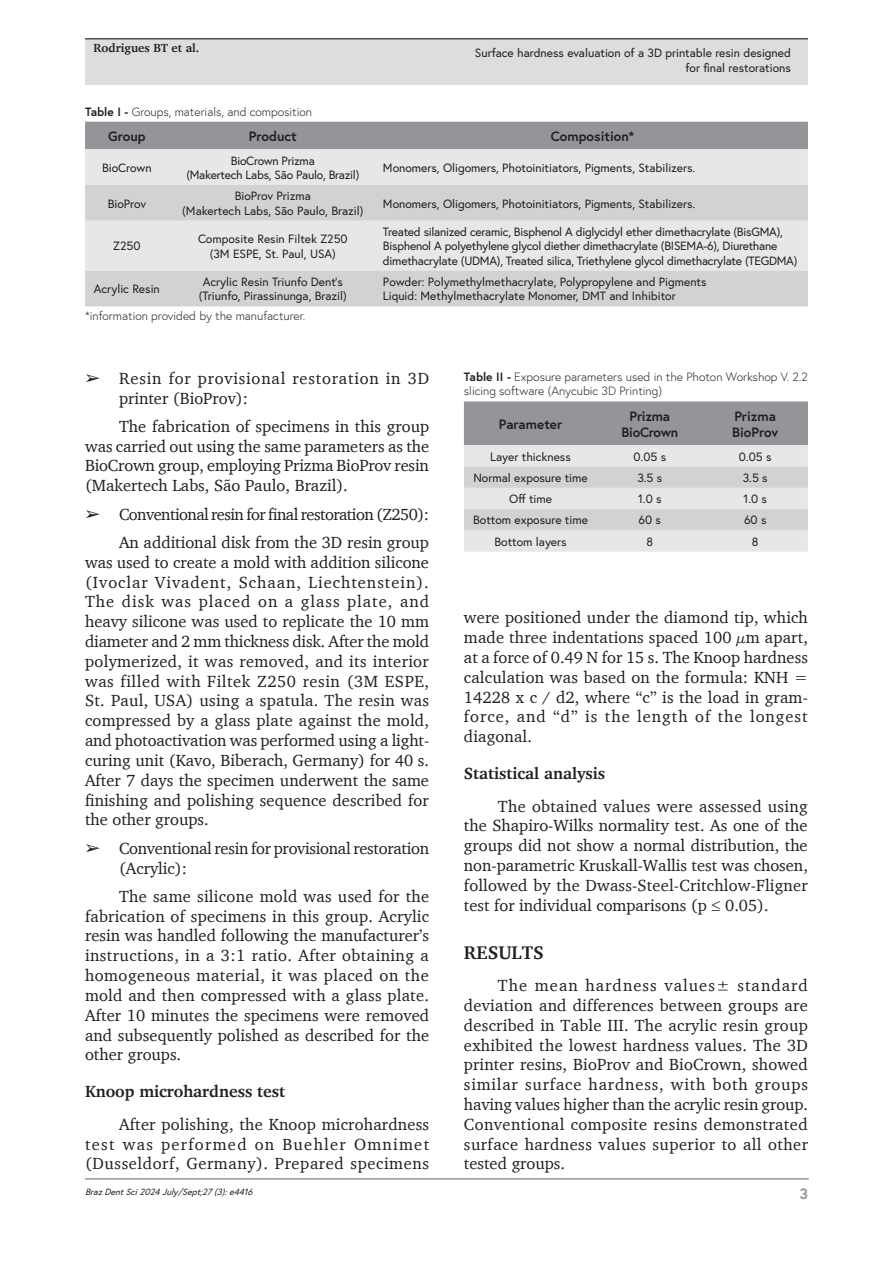
<style>
.page{position:relative;width:893px;height:1263px;background:#fff}
.page>*{position:absolute;margin:0;border:0;box-sizing:border-box;transform-origin:0 0}
.Heading1{font:700 18.75px "Charter";color:#231f20}
.Paragraph{font:16.5px/19.8px "Charter";letter-spacing:.01em;color:#231f20;text-align:justify}
.BulletList1{font:16.5px/19.8px "Charter";letter-spacing:-.015em;color:#231f20}
.BulletList1-2{font:16.5px/19.8px "Charter";letter-spacing:.05em;color:#231f20}
.BulletList1-3{font:16.5px "Charter";letter-spacing:-.035em;color:#231f20}
.Heading2{font:700 16.5px "Charter";color:#231f20}
.t1{font:700 15px "Europa";color:#939598}
.TableHead{font:700 13.5px/16.2px "Europa";color:#231f20}
.TableHead-2{font:700 13.5px/16.2px "Europa";letter-spacing:-.02em;color:#231f20;text-align:center}
.TableBody{font:12px/14.4px "Europa";color:#231f20;text-align:center}
.TableBody-2{font:12px/14.4px "Europa";letter-spacing:-.02em;color:#231f20;text-align:center}
.TableTitle{font:300 12px/14.4px "Europa";color:#231f20}
.TableFootnote{font:300 12px "Europa";color:#231f20}
.t2{font:700 12px "Charter";color:#231f20}
.t3{font:italic 9px "Europa";color:#231f20}
.s1{font-weight:700}
</style>
<div class="page">
<hr style="left:85px;top:1178px;width:724px;height:2px;background:#939598">
<div style="left:85px;top:39px;width:723px;height:46px;background:#dcdddf"></div>
<hr style="left:85px;top:38px;width:723px;height:1px;background:#231f20">
<div style="left:85px;top:122px;width:723px;height:27px;background:#939598"></div>
<div style="left:85px;top:149px;width:723px;height:36px;background:#e6e7e9"></div>
<svg style="left:85px;top:185px;width:723px;height:121px;background:#d9dadc"></svg>
<svg style="left:464px;top:401px;width:344px;height:151px;background:#c8c9cb"></svg>
<p class="t2" style="left:94px;top:41px;width:107px">Rodrigues BT et al.</p>
<p class="TableBody" style="left:475px;top:46px;width:318px;text-align:right">Surface hardness evaluation of a 3D printable resin designed for final restorations</p>
<p class="TableTitle" style="left:85px;top:104px;width:229px"><span class="s1">Table I -</span> Groups, materials, and composition</p>
<p class="TableHead" style="left:108px;top:128px;width:39px">Group</p>
<p class="TableHead" style="left:249px;top:128px;width:49px">Product</p>
<p class="TableHead" style="left:551px;top:128px;width:85px">Composition*</p>
<p class="TableBody" style="left:102px;top:160px;width:51px">BioCrown</p>
<p class="TableBody-2" style="left:186px;top:153px;width:175px">BioCrown Prizma<br>(Makertech Labs, São Paulo, Brazil)</p>
<p class="TableBody" style="left:383px;top:160px;width:314px">Monomers, Oligomers, Photoinitiators, Pigments, Stabilizers.</p>
<p class="TableBody" style="left:108px;top:196px;width:40px">BioProv</p>
<p class="TableBody" style="left:182px;top:189px;width:183px">BioProv Prizma<br>(Makertech Labs, São Paulo, Brazil)</p>
<p class="TableBody" style="left:383px;top:196px;width:314px">Monomers, Oligomers, Photoinitiators, Pigments, Stabilizers.</p>
<p class="TableBody" style="left:113px;top:239px;width:29px">Z250</p>
<p class="TableBody" style="left:198px;top:232px;width:151px">Composite Resin Filtek Z250 (3M ESPE, St. Paul, USA)</p>
<p class="TableBody-2" style="left:383px;top:224px;width:416px;text-align:left">Treated silanized ceramic, Bisphenol A diglycidyl ether dimethacrylate (BisGMA),<br>Bisphenol A polyethylene glycol diether dimethacrylate (BISEMA-6), Diurethane dimethacrylate (UDMA), Treated silica, Triethylene glycol dimethacrylate (TEGDMA)</p>
<p class="TableBody" style="left:94px;top:282px;width:67px">Acrylic Resin</p>
<p class="TableBody" style="left:199px;top:274px;width:150px">Acrylic Resin Triunfo Dent’s (Triunfo, Pirassinunga, Brazil)</p>
<p class="TableBody" style="left:383px;top:274px;width:325px">Powder: Polymethylmethacrylate, Polypropylene and Pigments</p>
<p class="TableBody" style="left:383px;top:289px;width:294px">Liquid: Methylmethacrylate Monomer, DMT and Inhibitor</p>
<p class="TableFootnote" style="left:85px;top:308px;width:222px">*information provided by the manufacturer.</p>
<p class="BulletList1-2" style="left:119px;top:368px;width:312px;text-indent:-34px">➢ Resin for provisional restoration in 3D printer (BioProv):</p>
<p class="Paragraph" style="left:85px;top:416px;width:346px;text-indent:34px">The fabrication of specimens in this group was carried out using the same parameters as the BioCrown group, employing Prizma BioProv resin (Makertech Labs, São Paulo, Brazil).</p>
<p class="BulletList1-3" style="left:85px;top:504px;width:345px">➢ Conventional resin for final restoration (Z250):</p>
<p class="Paragraph" style="left:85px;top:532px;width:346px;text-indent:34px">An additional disk from the 3D resin group was used to create a mold with addition silicone (Ivoclar Vivadent, Schaan, Liechtenstein).<br>The disk was placed on a glass plate, and heavy silicone was used to replicate the 10 mm diameter and 2 mm thickness disk. After the mold polymerized, it was removed, and its interior was filled with Filtek Z250 resin (3M ESPE, St. Paul, USA) using a spatula. The resin was compressed by a glass plate against the mold, and photoactivation was performed using a light&shy;curing unit (Kavo, Biberach, Germany) for 40 s.<br>After 7 days the specimen underwent the same finishing and polishing sequence described for the other groups.</p>
<p class="BulletList1" style="left:119px;top:838px;width:312px;text-indent:-34px">➢ Conventional resin for provisional restoration (Acrylic):</p>
<p class="Paragraph" style="left:85px;top:886px;width:346px;text-indent:34px">The same silicone mold was used for the fabrication of specimens in this group. Acrylic resin was handled following the manufacturer’s instructions, in a 3:1 ratio. After obtaining a homogeneous material, it was placed on the mold and then compressed with a glass plate.<br>After 10 minutes the specimens were removed and subsequently polished as described for the other groups.</p>
<p class="Heading2" style="left:85px;top:1081px;width:201px">Knoop microhardness test</p>
<p class="Paragraph" style="left:85px;top:1114px;width:346px;text-indent:34px">After polishing, the Knoop microhardness test was performed on Buehler Omnimet (Dusseldorf, Germany). Prepared specimens</p>
<p class="t3" style="left:85px;top:1185px;width:172px">BrazDentSci2024July/Sept;27(3):e4416</p>
<p class="TableTitle" style="left:464px;top:369px;width:345px"><span class="s1">Table II -</span> Exposure parameters used in the Photon Workshop V. 2.2 slicing software (Anycubic 3D Printing)</p>
<p class="TableHead" style="left:499px;top:415px;width:65px">Parameter</p>
<p class="TableHead-2" style="left:621px;top:407px;width:58px">Prizma<br>BioCrown</p>
<p class="TableHead" style="left:732px;top:407px;width:48px">Prizma<br>BioProv</p>
<p class="TableBody" style="left:490px;top:449px;width:82px">Layer thickness</p>
<p class="TableBody" style="left:633px;top:449px;width:34px">0.05 s</p>
<p class="TableBody" style="left:739px;top:449px;width:34px">0.05 s</p>
<p class="TableBody" style="left:473px;top:470px;width:116px">Normal exposure time</p>
<p class="TableBody" style="left:637px;top:470px;width:27px">3.5 s</p>
<p class="TableBody" style="left:743px;top:470px;width:27px">3.5 s</p>
<p class="TableBody" style="left:509px;top:491px;width:44px">Off time</p>
<p class="TableBody" style="left:638px;top:491px;width:25px">1.0 s</p>
<p class="TableBody" style="left:743px;top:491px;width:25px">1.0 s</p>
<p class="TableBody" style="left:473px;top:513px;width:116px">Bottom exposure time</p>
<p class="TableBody" style="left:639px;top:513px;width:24px">60 s</p>
<p class="TableBody" style="left:744px;top:513px;width:24px">60 s</p>
<p class="TableBody" style="left:494px;top:534px;width:74px">Bottom layers</p>
<p class="TableBody" style="left:646px;top:534px;width:8px">8</p>
<p class="TableBody" style="left:752px;top:534px;width:8px">8</p>
<p class="Paragraph" style="left:464px;top:607px;width:346px">were positioned under the diamond tip, which made three indentations spaced 100 µm apart, at a force of 0.49 N for 15 s. The Knoop hardness calculation was based on the formula: KNH = 14228 x c / d2, where “c” is the load in gram&shy;force, and “d” is the length of the longest diagonal.</p>
<p class="Heading2" style="left:464px;top:763px;width:143px">Statistical analysis</p>
<p class="Paragraph" style="left:464px;top:796px;width:345px;text-indent:34px">The obtained values were assessed using the Shapiro-Wilks normality test. As one of the groups did not show a normal distribution, the non-parametric Kruskall-Wallis test was chosen, followed by the Dwass-Steel-Critchlow-Fligner test for individual comparisons (p ≤ 0.05).</p>
<p class="Heading1" style="left:464px;top:940px;width:81px">RESULTS</p>
<p class="Paragraph" style="left:464px;top:975px;width:346px;text-indent:34px">The mean hardness values± standard deviation and differences between groups are described in Table III. The acrylic resin group exhibited the lowest hardness values. The 3D printer resins, BioProv and BioCrown, showed similar surface hardness, with both groups having values higher than the acrylic resin group.<br>Conventional composite resins demonstrated surface hardness values superior to all other tested groups.</p>
<p class="t1" style="left:799px;top:1184px;width:10px">3</p>
</div>
